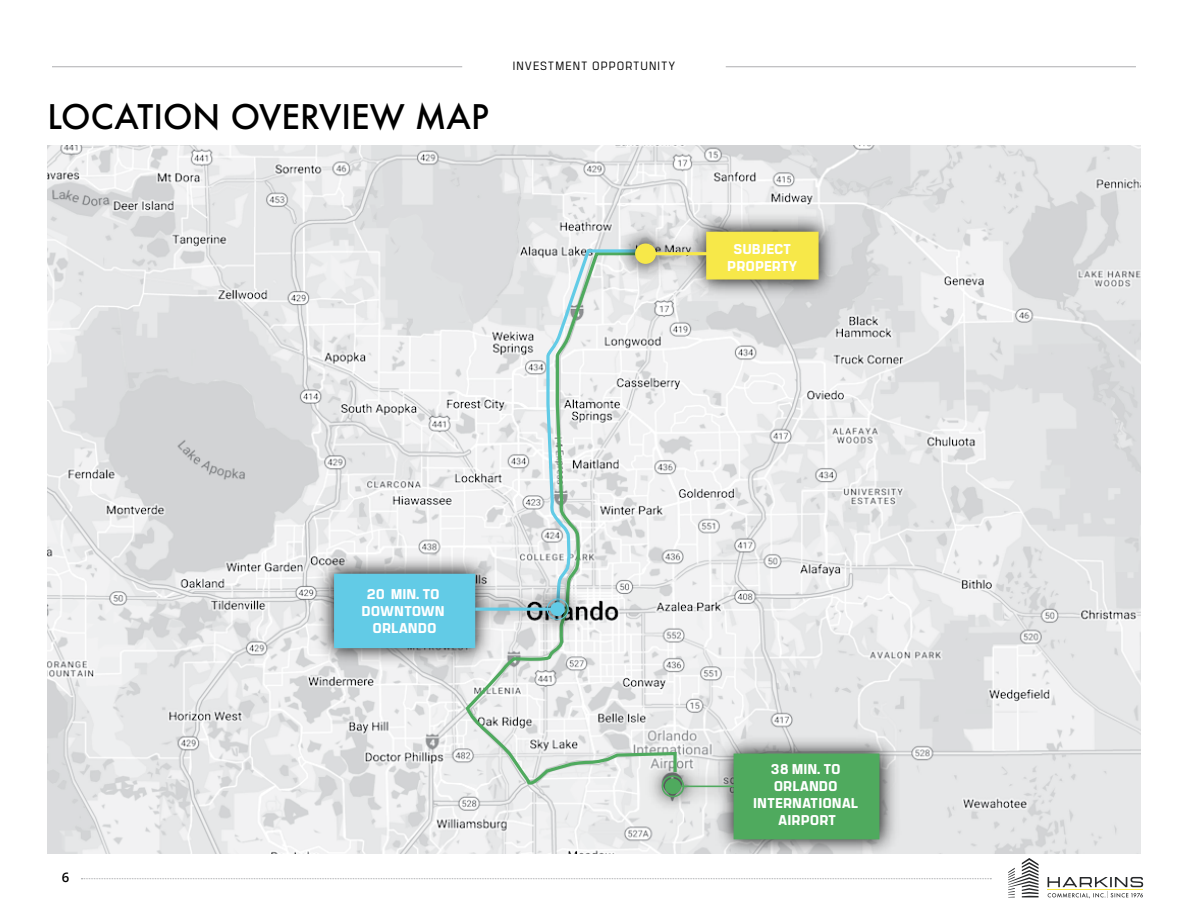
<style>
.page{position:relative;width:1188px;height:918px;background:#fff}
.page>*{position:absolute;margin:0;border:0;box-sizing:border-box;transform-origin:0 0}
.t1{font:500 33px "Futura";color:#000}
.t2{font:800 14.1px/17px "Manifold CF";color:#fff;text-align:center}
.t3{font:600 13.2px "Open Sans";color:#000}
.t4{font:500 12px "Manifold CF";letter-spacing:.09em;color:#000}
</style>
<div class="page">
<svg style="left:1008px;top:858px;width:31px;height:40px"></svg>
<svg style="left:1048px;top:877px;width:95px;height:21px"></svg>
<img style="left:48px;top:145px;width:1092px;height:709px">
<img style="left:636px;top:730px;width:269px;height:124px">
<div style="left:734px;top:754px;width:145px;height:85px;background:#4faa5e"></div>
<hr style="left:680px;top:786px;width:83px;height:1px;background:#4faa5e">
<div style="left:666px;top:779px;width:14px;height:14px;background:#4faa5e;border-radius:50%"></div>
<div style="left:665px;top:779px;width:16px;height:15px;border:2px solid #4faa5e;border-radius:50%"></div>
<div style="left:662px;top:775px;width:22px;height:22px;border:2px solid #4faa5e;border-radius:50%"></div>
<svg style="left:464px;top:251px;width:214px;height:534px"></svg>
<svg style="left:545px;top:248px;width:100px;height:366px"></svg>
<img style="left:309px;top:549px;width:285px;height:124px">
<div style="left:334px;top:574px;width:141px;height:74px;background:#62cbe6"></div>
<hr style="left:475px;top:608px;width:83px;height:3px;background:#62cbe6">
<div style="left:550px;top:602px;width:15px;height:14px;background:#62cbe6;border-radius:50%"></div>
<div style="left:547px;top:599px;width:22px;height:21px;border:1px solid #62cbe6;border-radius:50%"></div>
<img style="left:611px;top:207px;width:233px;height:97px">
<div style="left:706px;top:232px;width:113px;height:48px;background:#f7e849"></div>
<hr style="left:653px;top:252px;width:82px;height:3px;background:#f7e849">
<div style="left:635px;top:244px;width:21px;height:20px;background:#f7e849;border-radius:50%"></div>
<svg style="left:81px;top:878px;width:910px;height:1px"></svg>
<hr style="left:52px;top:66px;width:410px;height:1px;background:#aeafb1">
<hr style="left:726px;top:66px;width:410px;height:1px;background:#aeafb1">
<h1 class="t1" style="left:48px;top:94px;width:443px">LOCATION OVERVIEW MAP</h1>
<p class="t4" style="left:513px;top:57px;width:164px">INVESTMENT OPPORTUNITY</p>
<p class="t2" style="left:727px;top:240px;width:72px">SUBJECT<br>PROPERTY</p>
<p class="t3" style="left:62px;top:868px;width:9px">6</p>
<p class="t2" style="left:362px;top:585px;width:85px">20 MIN. TO<br>DOWNTOWN<br>ORLANDO</p>
<p class="t2" style="left:753px;top:760px;width:106px">38 MIN. TO<br>ORLANDO<br>INTERNATIONAL<br>AIRPORT</p>
</div>
